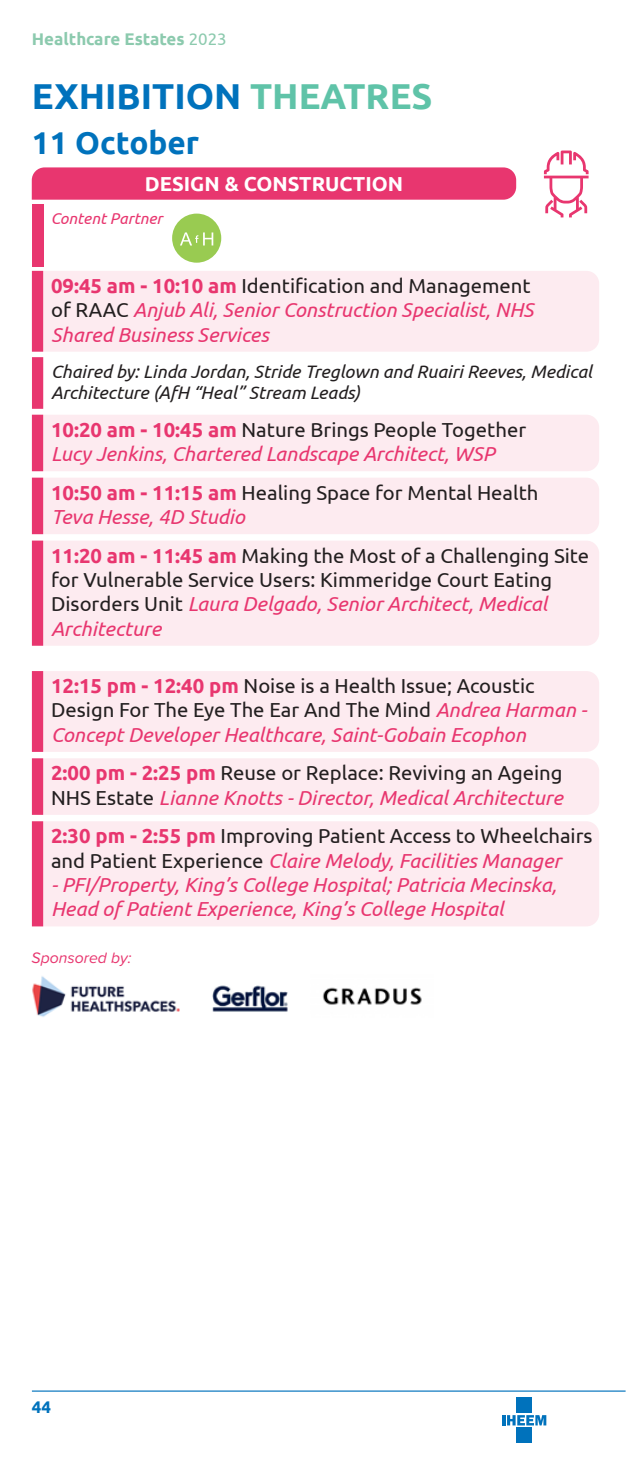
<style>
.page{position:relative;width:632px;height:1467px;background:#fff}
.page>*{position:absolute;margin:0;border:0;box-sizing:border-box;transform-origin:0 0}
.t1{font:700 36px "Ubuntu";color:#0072bc}
.t2{font:700 31.5px "Ubuntu";color:#0072bc}
.t3{font:20.25px/24.3px "Ubuntu";color:#231f20}
.t4{font:italic 20.25px/24.3px "Ubuntu";color:#e8366f}
.t5{font:700 20.25px "Ubuntu";color:#fff}
.t6{font:italic 18px/21.6px "Ubuntu";color:#231f20}
.t7{font:700 16.88px "Ubuntu";color:#8ccaae}
.t8{font:700 16.88px "Ubuntu";color:#0072bc}
.t9{font:italic 15.75px "Ubuntu";color:#e8366f}
.t10{font:italic 15.75px "Proxima Soft";color:#e8366f}
.s1{font-weight:400}
.s2{color:#5fc3a8}
.s3{font-weight:700;font-style:normal}
.s4{font-style:normal;color:#231f20}
.s5{font-weight:700;color:#e8366f}
.s6{font-style:italic;color:#e8366f}
</style>
<div class="page">
<hr style="left:32px;top:1390px;width:593px;height:2px;background:#0072bc">
<svg style="left:502px;top:1415px;width:44px;height:10px"></svg>
<div style="left:516px;top:1398px;width:16px;height:15px;background:#0072bc"></div>
<div style="left:516px;top:1428px;width:16px;height:15px;background:#0072bc"></div>
<div style="left:43px;top:271px;width:556px;height:81px;background:#fdebf0"></div>
<div style="left:32px;top:271px;width:11px;height:81px;background:#e8366f"></div>
<div style="left:32px;top:357px;width:11px;height:52px;background:#e8366f"></div>
<div style="left:43px;top:415px;width:556px;height:56px;background:#fdebf0"></div>
<div style="left:32px;top:415px;width:11px;height:56px;background:#e8366f"></div>
<div style="left:43px;top:478px;width:556px;height:56px;background:#fdebf0"></div>
<div style="left:32px;top:478px;width:11px;height:56px;background:#e8366f"></div>
<div style="left:43px;top:541px;width:556px;height:105px;background:#fdebf0"></div>
<div style="left:32px;top:541px;width:11px;height:105px;background:#e8366f"></div>
<div style="left:43px;top:671px;width:556px;height:81px;background:#fdebf0"></div>
<div style="left:32px;top:671px;width:11px;height:81px;background:#e8366f"></div>
<div style="left:43px;top:758px;width:556px;height:57px;background:#fdebf0"></div>
<div style="left:32px;top:758px;width:11px;height:57px;background:#e8366f"></div>
<div style="left:43px;top:821px;width:556px;height:105px;background:#fdebf0"></div>
<div style="left:32px;top:821px;width:11px;height:105px;background:#e8366f"></div>
<div style="left:32px;top:204px;width:11px;height:62px;background:#e8366f"></div>
<div style="left:32px;top:167px;width:484px;height:33px;background:#e8366f"></div>
<svg style="left:543px;top:151px;width:45px;height:66px"></svg>
<div style="left:172px;top:214px;width:49px;height:49px;background:#99cb51;border-radius:50%"></div>
<svg style="left:180px;top:232px;width:33px;height:13px"></svg>
<img style="left:212px;top:985px;width:76px;height:27px">
<img style="left:32px;top:976px;width:148px;height:41px">
<img style="left:322px;top:987px;width:100px;height:18px">
<p class="t7" style="left:32px;top:29px;width:196px">Healthcare Estates <span class="s1">2023</span></p>
<p class="t1" style="left:32px;top:74px;width:402px">EXHIBITION <span class="s2">THEATRES</span></p>
<p class="t2" style="left:32px;top:123px;width:169px">11 October</p>
<p class="t5" style="left:145px;top:171px;width:259px">DESIGN &amp; CONSTRUCTION</p>
<p class="t9" style="left:51px;top:209px;width:113px">Content Partner</p>
<p class="t4" style="left:51px;top:273px;width:484px"><span class="s3">09:45 am - 10:10 am</span> <span class="s4">Identification and Management of RAAC</span> Anjub Ali, Senior Construction Specialist, NHS<br>Shared Business Services</p>
<p class="t6" style="left:51px;top:360px;width:542px">Chaired by: Linda Jordan, Stride Treglown and Ruairi Reeves, Medical<br>Architecture (AfH “Heal” Stream Leads)</p>
<p class="t4" style="left:51px;top:417px;width:476px"><span class="s3">10:20 am - 10:45 am</span> <span class="s4">Nature Brings People Together<br></span>Lucy Jenkins, Chartered Landscape Architect, WSP</p>
<p class="t3" style="left:51px;top:480px;width:488px"><span class="s5">10:50 am - 11:15 am</span> Healing Space for Mental Health<br><span class="s6">Teva Hesse, 4D Studio</span></p>
<p class="t3" style="left:51px;top:543px;width:539px"><span class="s5">11:20 am - 11:45 am</span> Making the Most of a Challenging Site for Vulnerable Service Users: Kimmeridge Court Eating Disorders Unit <span class="s6">Laura Delgado, Senior Architect, Medical Architecture</span></p>
<p class="t3" style="left:51px;top:673px;width:536px"><span class="s5">12:15 pm - 12:40 pm</span> Noise is a Health Issue; Acoustic<br>Design For The Eye The Ear And The Mind <span class="s6">Andrea Harman -<br>Concept Developer Healthcare, Saint-Gobain Ecophon</span></p>
<p class="t4" style="left:51px;top:760px;width:513px"><span class="s3">2:00 pm - 2:25 pm</span> <span class="s4">Reuse or Replace: Reviving an Ageing<br>NHS Estate</span> Lianne Knotts - Director, Medical Architecture</p>
<p class="t3" style="left:51px;top:823px;width:543px"><span class="s5">2:30 pm - 2:55 pm</span> Improving Patient Access to Wheelchairs and Patient Experience <span class="s6">Claire Melody, Facilities Manager</span></p>
<p class="t4" style="left:51px;top:872px;width:507px">- PFI/Property, King’s College Hospital; Patricia Mecinska,<br>Head of Patient Experience, King’s College Hospital</p>
<p class="t10" style="left:32px;top:946px;width:101px">Sponsored by:</p>
<p class="t8" style="left:32px;top:1397px;width:21px">44</p>
</div>
